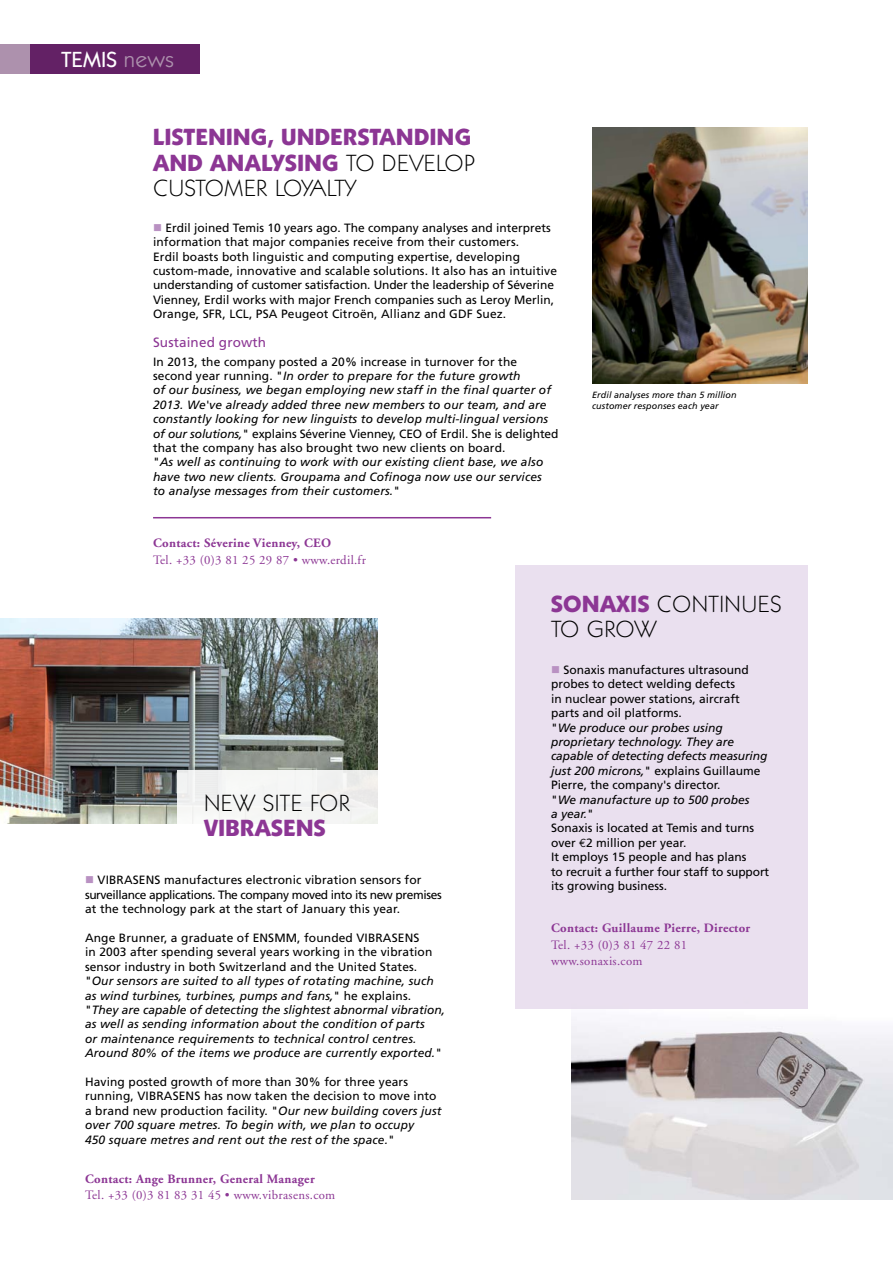
<style>
.page{position:relative;width:893px;height:1263px;background:#fff}
.page>*{position:absolute;margin:0;border:0;box-sizing:border-box;transform-origin:0 0}
.t1{font:700 22.5px/25.5px "Koblenz";letter-spacing:.02em;color:#8c3694}
.t2{font:200 22.5px/25.5px "Koblenz";letter-spacing:.02em;color:#000}
.t3{font:21px "Koblenz";letter-spacing:.02em;color:#fff}
.t4{font:13.5px "Frutiger";letter-spacing:.01em;color:#8c3694}
.t5{font:12.75px/16.5px "Adobe Garamond";letter-spacing:.025em;color:#8c3694}
.t6{font:700 12.75px "Adobe Garamond";letter-spacing:.025em;color:#8c3694}
.t7{font:12px/14.4px "Frutiger";color:#000}
.t8{font:italic 12px/14.4px "Frutiger";letter-spacing:.01em;color:#000}
.t9{font:italic 9px/10.8px "Frutiger";letter-spacing:.01em;color:#000}
.s1{font-weight:300;color:#ad91ad}
.s2{font-weight:200;color:#000}
.s3{color:#b991c2}
.s4{font-style:normal}
.s5{font-style:italic}
.s6{font-weight:700;color:#8c3694}
.s7{font-family:"Euro Mono"}
</style>
<div class="page">
<img style="left:0;top:619px;width:377px;height:205px">
<img style="left:572px;top:1019px;width:321px;height:180px">
<img style="left:592px;top:128px;width:216px;height:255px">
<div style="left:516px;top:566px;width:292px;height:443px;background:#eae0ef"></div>
<div style="left:0;top:44px;width:200px;height:30px;background:#632165"></div>
<div style="left:0;top:44px;width:30px;height:30px;background:#ad91ad"></div>
<div style="left:177px;top:770px;width:246px;height:90px;background:linear-gradient(to bottom,#f1f2f1,#fff)"></div>
<hr style="left:153px;top:517px;width:338px;height:1px;background:#8c3694">
<h2 class="t3" style="left:62px;top:47px;width:114px">TEMIS <span class="s1">news</span></h2>
<h1 class="t1" style="left:153px;top:125px;width:323px">LISTENING, UNDERSTANDING<br>AND ANALYSING <span class="s2">TO DEVELOP<br>CUSTOMER LOYALTY</span></h1>
<p class="t7" style="left:153px;top:220px;width:405px"><span class="s3">■</span> Erdil joined Temis 10 years ago. The company analyses and interprets information that major companies receive from their customers.<br>Erdil boasts both linguistic and computing expertise, developing custom-made, innovative and scalable solutions. It also has an intuitive understanding of customer satisfaction. Under the leadership of Séverine Vienney, Erdil works with major French companies such as Leroy Merlin, Orange, SFR, LCL, PSA Peugeot Citroën, Allianz and GDF Suez.</p>
<p class="t4" style="left:153px;top:334px;width:115px">Sustained growth</p>
<p class="t8" style="left:153px;top:354px;width:407px"><span class="s4">In 2013, the company posted a 20% increase in turnover for the second year running. "</span>In order to prepare for the future growth<br>of our business, we began employing new staff in the final quarter of 2013. We've already added three new members to our team, and are constantly looking for new linguists to develop multi-lingual versions of our solutions,<span class="s4">" explains Séverine Vienney, CEO of Erdil. She is delighted that the company has also brought two new clients on board.<br>"</span>As well as continuing to work with our existing client base, we also have two new clients. Groupama and Cofinoga now use our services<br>to analyse messages from their customers.<span class="s4">"</span></p>
<p class="t6" style="left:153px;top:536px;width:180px">Contact: Séverine Vienney, CEO</p>
<p class="t5" style="left:153px;top:552px;width:214px">Tel. +33 (0)3 81 25 29 87 • www.erdil.fr</p>
<p class="t9" style="left:592px;top:390px;width:146px">Erdil analyses more than 5 million customer responses each year</p>
<h1 class="t2" style="left:204px;top:790px;width:18px">NEW</h1>
<h1 class="t2" style="left:263px;top:790px;width:11px">SITE</h1>
<h1 class="t2" style="left:310px;top:790px;width:25px">FOR</h1>
<h1 class="t1" style="left:204px;top:815px;width:29px">VIBRASENS</h1>
<p class="t7" style="left:85px;top:873px;width:358px"><span class="s3">■</span> Vi braSe ns manufactures electronic vibration sensors for surveillance applications. The company moved into its new premises at the technology park at the start of January this year.</p>
<p class="t8" style="left:85px;top:930px;width:362px"><span class="s4">Ange B runner, a graduate of ENSMM, founded Vi braSe ns<br>in 2003 after spending several years working in the vibration sensor industry in both Switzerland and the United States. "</span>Our sensors are suited to all types of rotating machine, such as wind turbines, turbines, pumps and fans,<span class="s4">" he explains. "</span>They are capable of detecting the slightest abnormal vibration, as well as sending information about the condition of parts<br>or maintenance requirements to technical control centres.<br>Around 80% of the items we produce are currently exported.<span class="s4">"</span></p>
<p class="t7" style="left:85px;top:1074px;width:358px">Having posted growth of more than 30% for three years running, Vi braSe ns has now taken the decision to move into a brand new production facility. "<span class="s5">Our new building covers just over 700 square metres. To begin with, we plan to occupy<br>450 square metres and rent out the rest of the space.</span>"</p>
<p class="t6" style="left:85px;top:1172px;width:231px">Contact: Ange Brunner, General Manager</p>
<p class="t5" style="left:85px;top:1187px;width:252px">Tel. +33 (0)3 81 83 31 45 • www.vibrasens.com</p>
<h1 class="t2" style="left:551px;top:591px;width:232px;text-indent:65px"><span class="s6">XIS</span> CONTINUES<br>TO GROW</h1>
<h1 class="t1" style="left:551px;top:591px;width:18px">SONA</h1>
<p class="t7" style="left:551px;top:662px;width:220px"><span class="s3">■</span> Sonaxis manufactures ultrasound probes to detect welding defects<br>in nuclear power stations, aircraft parts and oil platforms.<br>"<span class="s5">We produce our probes using proprietary technology. They are capable of detecting defects measuring just 200 microns,</span>" explains Guillaume<br>Pierre, the company's director.<br>"<span class="s5">We manufacture up to 500 probes<br>a year.</span>"<br>Sonaxis is located at Temis and turns over <span class="s7">€</span>2 million per year.<br>It employs 15 people and has plans<br>to recruit a further four staff to support its growing business.</p>
<p class="t6" style="left:551px;top:921px;width:201px">Contact: Guillaume Pierre, Director</p>
<p class="t5" style="left:551px;top:937px;width:138px">Tel. +33 (0)3 81 47 22 81 www.sonaxis.com</p>
</div>
